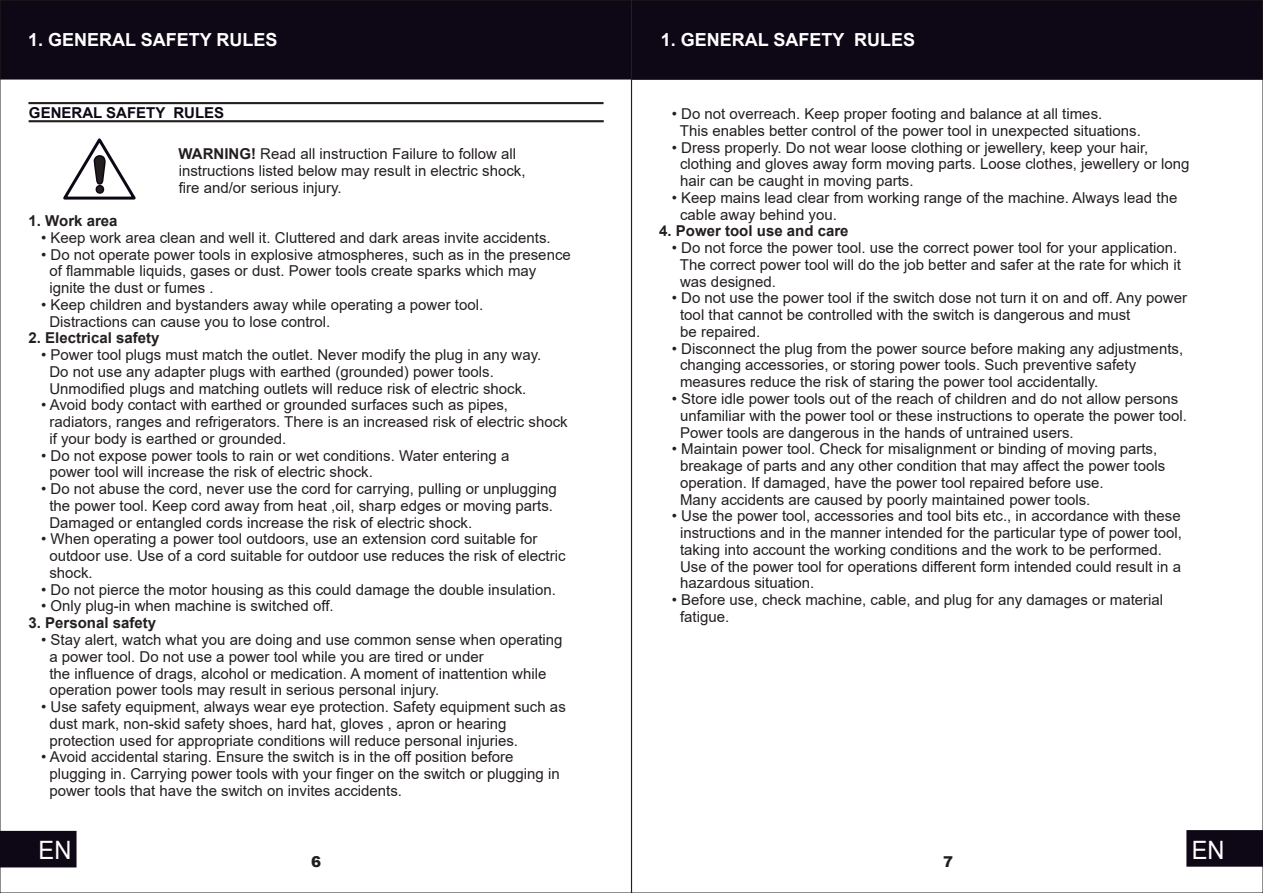
<style>
.page{position:relative;width:1263px;height:893px;background:#fff}
.page>*{position:absolute;margin:0;border:0;box-sizing:border-box;transform-origin:0 0}
.t1{font:25.35px "Arial";color:#fff;scale:.93 1}
.t2{font:700 18px "Arial";color:#fff}
.t3{font:15px/16.8px "Arial";color:#241f1f}
.t4{font:700 15px "Arial";color:#241f1f}
.t5{font:700 15px "Arial";color:#0e0715}
.t6{font:900 15px "Arial";color:#241f1f}
.s1{font-weight:700}
</style>
<div class="page">
<svg style="left:28px;top:102px;width:576px;height:3px;background:#635f5f"></svg>
<svg style="left:28px;top:120px;width:576px;height:3px;background:#625f5f"></svg>
<svg style="left:63px;top:138px;width:73px;height:62px"></svg>
<div style="left:2px;top:2px;width:628px;height:78px;background:#0e0715"></div>
<div style="left:0;top:831px;width:77px;height:36px;background:#0e0715"></div>
<div style="left:633px;top:2px;width:628px;height:78px;background:#0e0715"></div>
<div style="left:1186px;top:830px;width:77px;height:37px;background:#0e0715"></div>
<p class="t2" style="left:28px;top:33px;width:251px">1. GENERAL SAFETY RULES</p>
<p class="t5" style="left:29px;top:107px;width:197px">GENERAL SAFETY RULES</p>
<p class="t3" style="left:179px;top:147px;width:348px"><span class="s1">WARNING!</span> Read all instruction Failure to follow all instructions listed below may result in electric shock, fire and/or serious injury.</p>
<p class="t4" style="left:29px;top:215px;width:90px">1. Work area</p>
<p class="t3" style="left:41px;top:230px;width:511px">• Keep work area clean and well it. Cluttered and dark areas invite accidents.</p>
<p class="t3" style="left:49px;top:247px;width:523px;text-indent:-8px">• Do not operate power tools in explosive atmospheres, such as in the presence of flammable liquids, gases or dust. Power tools create sparks which may ignite the dust or fumes .</p>
<p class="t3" style="left:49px;top:298px;width:435px;text-indent:-8px">• Keep children and bystanders away while operating a power tool.<br>Distractions can cause you to lose control.</p>
<p class="t4" style="left:29px;top:332px;width:132px">2. Electrical safety</p>
<p class="t3" style="left:49px;top:348px;width:493px;text-indent:-8px">• Power tool plugs must match the outlet. Never modify the plug in any way.<br>Do not use any adapter plugs with earthed (grounded) power tools.<br>Unmodified plugs and matching outlets will reduce risk of electric shock.</p>
<p class="t3" style="left:49px;top:398px;width:520px;text-indent:-8px">• Avoid body contact with earthed or grounded surfaces such as pipes, radiators, ranges and refrigerators. There is an increased risk of electric shock if your body is earthed or grounded.</p>
<p class="t3" style="left:49px;top:448px;width:461px;text-indent:-8px">• Do not expose power tools to rain or wet conditions. Water entering a power tool will increase the risk of electric shock.</p>
<p class="t3" style="left:49px;top:482px;width:509px;text-indent:-8px">• Do not abuse the cord, never use the cord for carrying, pulling or unplugging the power tool. Keep cord away from heat ,oil, sharp edges or moving parts.<br>Damaged or entangled cords increase the risk of electric shock.</p>
<p class="t3" style="left:49px;top:532px;width:518px;text-indent:-8px">• When operating a power tool outdoors, use an extension cord suitable for outdoor use. Use of a cord suitable for outdoor use reduces the risk of electric shock.</p>
<p class="t3" style="left:41px;top:582px;width:516px">• Do not pierce the motor housing as this could damage the double insulation.</p>
<p class="t3" style="left:41px;top:599px;width:294px">• Only plug-in when machine is switched off.</p>
<p class="t4" style="left:29px;top:617px;width:129px">3. Personal safety</p>
<p class="t3" style="left:49px;top:633px;width:515px;text-indent:-8px">• Stay alert, watch what you are doing and use common sense when operating a power tool. Do not use a power tool while you are tired or under<br>the influence of drags, alcohol or medication. A moment of inattention while operation power tools may result in serious personal injury.</p>
<p class="t3" style="left:49px;top:700px;width:518px;text-indent:-8px">• Use safety equipment, always wear eye protection. Safety equipment such as dust mark, non-skid safety shoes, hard hat, gloves , apron or hearing protection used for appropriate conditions will reduce personal injuries.</p>
<p class="t3" style="left:49px;top:750px;width:512px;text-indent:-8px">• Avoid accidental staring. Ensure the switch is in the off position before plugging in. Carrying power tools with your finger on the switch or plugging in power tools that have the switch on invites accidents.</p>
<p class="t2" style="left:661px;top:33px;width:256px">1. GENERAL SAFETY RULES</p>
<p class="t3" style="left:680px;top:107px;width:463px;text-indent:-8px">• Do not overreach. Keep proper footing and balance at all times.<br>This enables better control of the power tool in unexpected situations.</p>
<p class="t3" style="left:680px;top:140px;width:511px;text-indent:-8px">• Dress properly. Do not wear loose clothing or jewellery, keep your hair, clothing and gloves away form moving parts. Loose clothes, jewellery or long hair can be caught in moving parts.</p>
<p class="t3" style="left:680px;top:191px;width:499px;text-indent:-8px">• Keep mains lead clear from working range of the machine. Always lead the cable away behind you.</p>
<p class="t4" style="left:659px;top:225px;width:191px">4. Power tool use and care</p>
<p class="t3" style="left:680px;top:241px;width:503px;text-indent:-8px">• Do not force the power tool. use the correct power tool for your application.<br>The correct power tool will do the job better and safer at the rate for which it was designed.</p>
<p class="t3" style="left:680px;top:291px;width:508px;text-indent:-8px">• Do not use the power tool if the switch dose not turn it on and off. Any power tool that cannot be controlled with the switch is dangerous and must<br>be repaired.</p>
<p class="t3" style="left:680px;top:341px;width:504px;text-indent:-8px">• Disconnect the plug from the power source before making any adjustments, changing accessories, or storing power tools. Such preventive safety measures reduce the risk of staring the power tool accidentally.</p>
<p class="t3" style="left:680px;top:392px;width:508px;text-indent:-8px">• Store idle power tools out of the reach of children and do not allow persons unfamiliar with the power tool or these instructions to operate the power tool.<br>Power tools are dangerous in the hands of untrained users.</p>
<p class="t3" style="left:680px;top:442px;width:486px;text-indent:-8px">• Maintain power tool. Check for misalignment or binding of moving parts, breakage of parts and any other condition that may affect the power tools operation. If damaged, have the power tool repaired before use.<br>Many accidents are caused by poorly maintained power tools.</p>
<p class="t3" style="left:680px;top:509px;width:503px;text-indent:-8px">• Use the power tool, accessories and tool bits etc., in accordance with these instructions and in the manner intended for the particular type of power tool, taking into account the working conditions and the work to be performed.<br>Use of the power tool for operations different form intended could result in a hazardous situation.</p>
<p class="t3" style="left:680px;top:593px;width:484px;text-indent:-8px">• Before use, check machine, cable, and plug for any damages or material fatigue.</p>
<h1 class="t1" style="left:39px;top:840px;width:37px">EN</h1>
<p class="t6" style="left:311px;top:856px;width:12px">6</p>
<p class="t6" style="left:943px;top:857px;width:12px">7</p>
<h1 class="t1" style="left:1192px;top:840px;width:37px">EN</h1>
</div>
